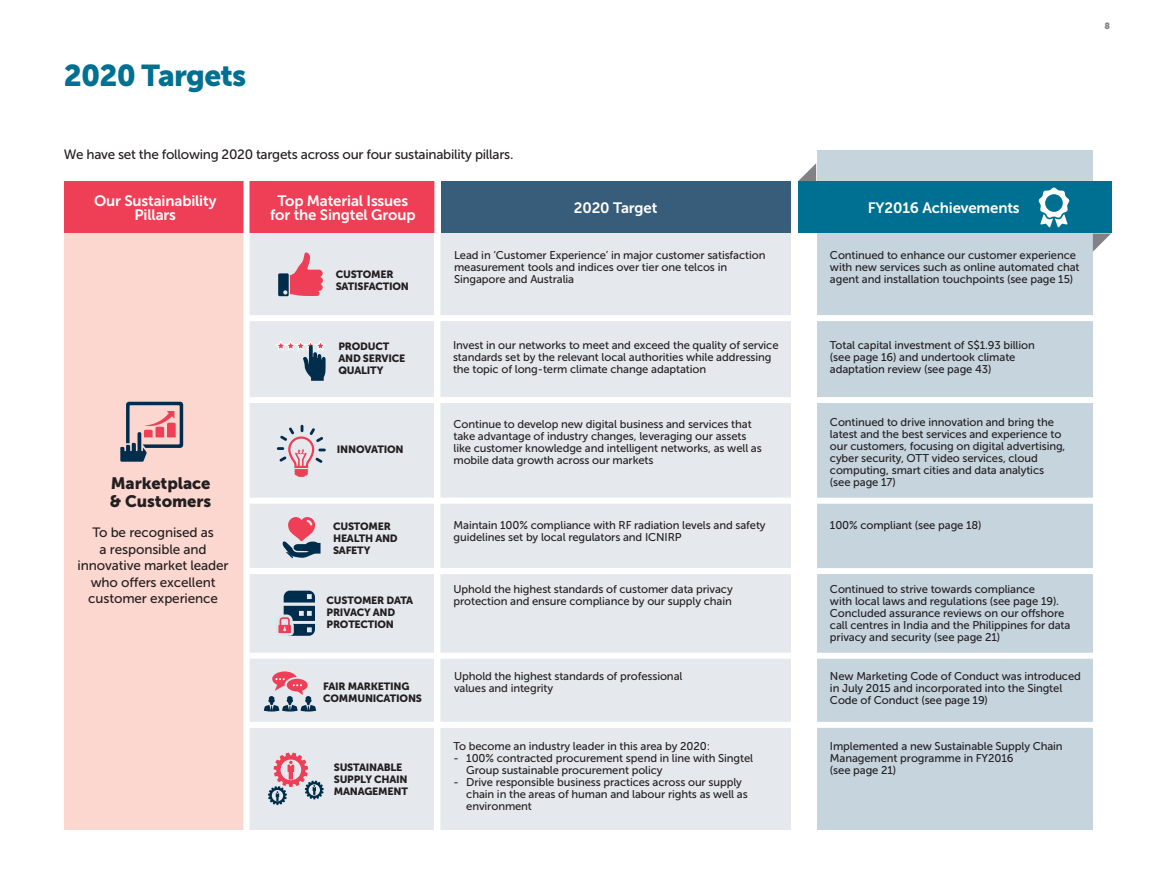
<style>
.page{position:relative;width:1174px;height:893px;background:#fff}
.page>*{position:absolute;margin:0;border:0;box-sizing:border-box;transform-origin:0 0}
.t1{font:30px "Museo Sans 900";letter-spacing:-.025em;color:#007092}
.t2{font:16.5px/18px "Museo Sans 900";letter-spacing:-.005em;color:#231f20}
.t3{font:15px/13.5px "Museo Sans 700";letter-spacing:-.01em;color:#fff;text-align:center}
.t4{font:13.5px/16.5px "Museo Sans 500";letter-spacing:-.01em;color:#231f20;text-align:center}
.t5{font:11.25px/12px "Museo Sans 500";letter-spacing:-.01em;color:#231f20}
.t6{font:10.5px/12px "Museo Sans 900";letter-spacing:-.02em;color:#231f20}
.t7{font:9px "Museo Sans 900";color:#808285}
</style>
<div class="page">
<div style="left:816px;top:150px;width:276px;height:679px;background:#c6d4de"></div>
<div style="left:64px;top:224px;width:183px;height:606px;background:#fcd7d0"></div>
<div style="left:250px;top:182px;width:186px;height:51px;background:#ef3f56"></div>
<div style="left:441px;top:182px;width:349px;height:51px;background:#375d7b"></div>
<div style="left:438px;top:233px;width:352px;height:597px;background:#e5e9ee"></div>
<div style="left:243px;top:233px;width:191px;height:597px;background:#e5e9ee"></div>
<div style="left:64px;top:182px;width:183px;height:51px;background:#ef3f56"></div>
<svg style="left:120px;top:402px;width:63px;height:60px"></svg>
<div style="left:243px;top:179px;width:6px;height:662px;background:#fff"></div>
<div style="left:434px;top:179px;width:6px;height:659px;background:#fff"></div>
<svg style="left:1092px;top:233px;width:19px;height:19px"></svg>
<svg style="left:798px;top:163px;width:18px;height:19px"></svg>
<div style="left:798px;top:182px;width:313px;height:51px;background:#007092"></div>
<svg style="left:1038px;top:188px;width:31px;height:40px"></svg>
<svg style="left:278px;top:252px;width:45px;height:44px"></svg>
<div style="left:244px;top:315px;width:866px;height:6px;background:#fff"></div>
<div style="left:244px;top:397px;width:866px;height:6px;background:#fff"></div>
<div style="left:244px;top:498px;width:866px;height:6px;background:#fff"></div>
<div style="left:244px;top:568px;width:866px;height:6px;background:#fff"></div>
<div style="left:244px;top:653px;width:866px;height:6px;background:#fff"></div>
<div style="left:244px;top:722px;width:866px;height:6px;background:#fff"></div>
<svg style="left:277px;top:425px;width:49px;height:52px"></svg>
<svg style="left:278px;top:591px;width:37px;height:45px"></svg>
<svg style="left:268px;top:753px;width:56px;height:52px"></svg>
<svg style="left:264px;top:671px;width:52px;height:40px"></svg>
<svg style="left:283px;top:517px;width:37px;height:41px"></svg>
<svg style="left:276px;top:341px;width:49px;height:40px"></svg>
<h1 class="t1" style="left:64px;top:65px;width:184px">2020 Targets</h1>
<p class="t4" style="left:64px;top:147px;width:451px">We have set the following 2020 targets across our four sustainability pillars.</p>
<h3 class="t3" style="left:94px;top:196px;width:124px">Our Sustainability<br>Pillars</h3>
<h3 class="t3" style="left:270px;top:196px;width:147px">Top Material Issues for the Singtel Group</h3>
<h3 class="t3" style="left:574px;top:203px;width:85px">2020 Target</h3>
<h2 class="t2" style="left:110px;top:476px;width:103px">Marketplace &amp; Customers</h2>
<p class="t4" style="left:78px;top:526px;width:152px">To be recognised as<br>a responsible and innovative market leader who offers excellent customer experience</p>
<p class="t6" style="left:336px;top:270px;width:75px">CUSTOMER<br>SATISFACTION</p>
<p class="t6" style="left:338px;top:341px;width:68px">PRODUCT<br>AND SERVICE<br>QUALITY</p>
<p class="t6" style="left:337px;top:445px;width:68px">INNOVATION</p>
<p class="t6" style="left:333px;top:521px;width:66px">CUSTOMER<br>HEALTH AND<br>SAFETY</p>
<p class="t6" style="left:326px;top:596px;width:88px">CUSTOMER DATA<br>PRIVACY AND<br>PROTECTION</p>
<p class="t6" style="left:323px;top:681px;width:100px">FAIR MARKETING<br>COMMUNICATIONS</p>
<p class="t6" style="left:334px;top:762px;width:76px">SUSTAINABLE<br>SUPPLY CHAIN<br>MANAGEMENT</p>
<p class="t5" style="left:454px;top:251px;width:313px">Lead in ‘Customer Experience’ in major customer satisfaction measurement tools and indices over tier one telcos in<br>Singapore and Australia</p>
<p class="t5" style="left:453px;top:340px;width:327px">Invest in our networks to meet and exceed the quality of service standards set by the relevant local authorities while addressing the topic of long-term climate change adaptation</p>
<p class="t5" style="left:453px;top:419px;width:310px">Continue to develop new digital business and services that take advantage of industry changes, leveraging our assets like customer knowledge and intelligent networks, as well as mobile data growth across our markets</p>
<p class="t5" style="left:453px;top:520px;width:314px">Maintain 100% compliance with RF radiation levels and safety guidelines set by local regulators and ICNIRP</p>
<p class="t5" style="left:453px;top:584px;width:281px">Uphold the highest standards of customer data privacy protection and ensure compliance by our supply chain</p>
<p class="t5" style="left:454px;top:672px;width:230px">Uphold the highest standards of professional values and integrit y</p>
<p class="t5" style="left:453px;top:742px;width:258px">To become an industry leader in this area by 2020:</p>
<p class="t5" style="left:466px;top:754px;width:288px;text-indent:-13px">- 100% contracted procurement spend in line with Singtel<br>Group sustainable procurement policy</p>
<p class="t5" style="left:466px;top:778px;width:283px;text-indent:-13px">- Drive responsible business practices across our supply chain in the areas of human and labour rights as well as environment</p>
<p class="t7" style="left:1104px;top:23px;width:7px">8</p>
<h3 class="t3" style="left:868px;top:203px;width:153px">FY2016 Achievements</h3>
<p class="t5" style="left:830px;top:251px;width:251px">Continued to enhance our customer experience with new services such as online automated chat agent and installation touchpoints (see page 15)</p>
<p class="t5" style="left:830px;top:340px;width:206px">Total capital investment of S$1.93 billion (see page 16) and undertook climate adaptation review (see page 43)</p>
<p class="t5" style="left:830px;top:417px;width:237px">Continued to drive innovation and bring the latest and the best services and experience to our customers, focusing on digital advertising, cyber security, OTT video services, cloud computing, smart cities and data analytics (see page 17)</p>
<p class="t5" style="left:830px;top:520px;width:153px">100% compliant (see page 18)</p>
<p class="t5" style="left:830px;top:584px;width:242px">Continued to strive towards compliance<br>with local laws and regulations (see page 19).<br>Concluded assurance reviews on our offshore call centres in India and the Philippines for data privacy and security (see page 21)</p>
<p class="t5" style="left:830px;top:672px;width:252px">New Marketing Code of Conduct was introduced in July 2015 and incorporated into the Singtel<br>Code of Conduct (see page 19)</p>
<p class="t5" style="left:830px;top:742px;width:234px">Implemented a new Sustainable Supply Chain<br>Management programme in FY2016<br>(see page 21)</p>
</div>
